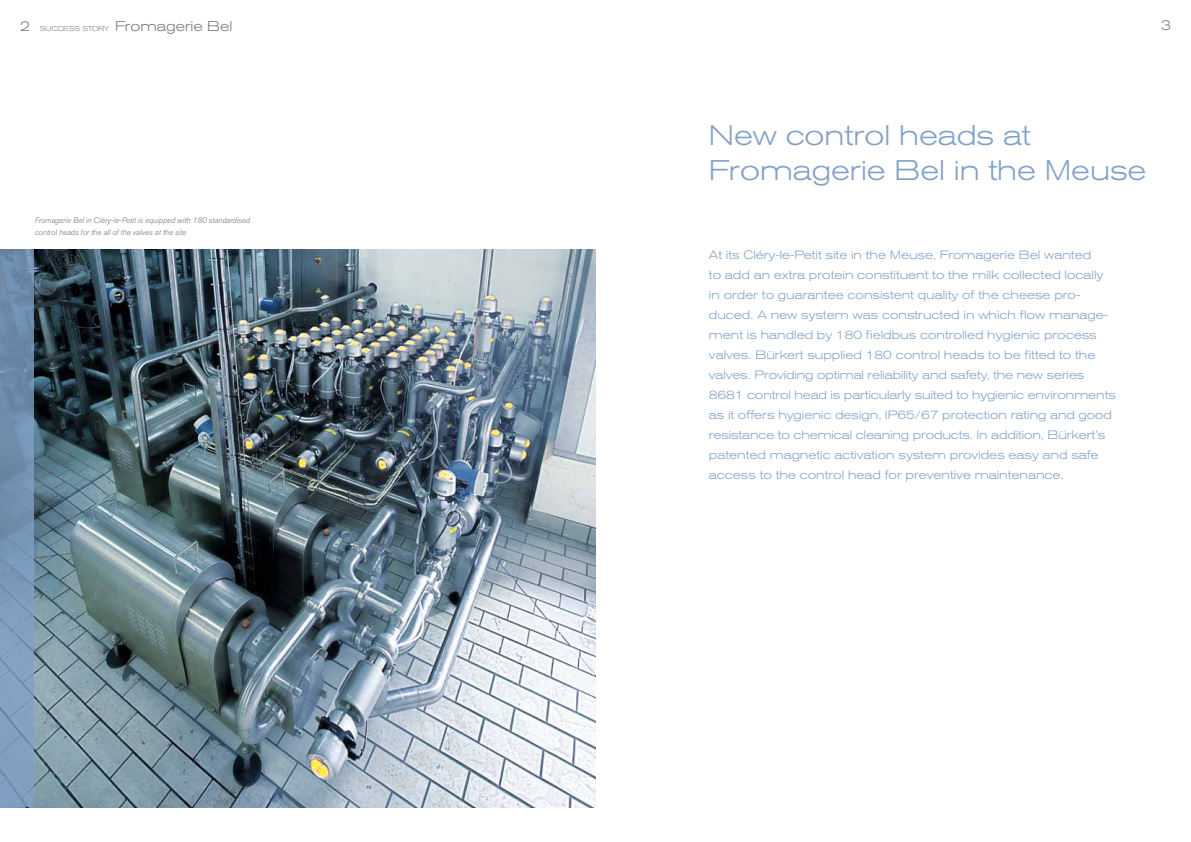
<style>
.page{position:relative;width:1191px;height:842px;background:#fff}
.page>*{position:absolute;margin:0;border:0;box-sizing:border-box;transform-origin:0 0}
.t1{font:300 expanded 28.2px/34.9px "Akzidenz Grotesk BQ";color:#81a1c8}
.t2{font:300 expanded 14px "Akzidenz Grotesk BQ";color:#727a7f}
.t3{font:300 expanded 12px/20px "Akzidenz Grotesk BQ";color:#81a1c8}
.t4{font:italic 300 8px/12px "Akzidenz Grotesk BQ";letter-spacing:-.005em;color:#727a7f}
.s1{font-size:7px}
</style>
<div class="page">
<img style="left:34px;top:249px;width:561px;height:558px">
<svg style="left:0;top:249px;width:34px;height:558px;background:#7694b5"></svg>
<p class="t2" style="left:20px;top:18px;width:214px">2 <span class="s1">SUCCESS STORY</span> Fromagerie Bel</p>
<p class="t2" style="left:1161px;top:17px;width:12px">3</p>
<p class="t4" style="left:35px;top:214px;width:217px">Fromagerie Bel in Cléry-le-Petit is equipped with 180 standardised control heads for the all of the valves at the site</p>
<h1 class="t1" style="left:709px;top:118px;width:439px">New control heads at<br>Fromagerie Bel in the Meuse</h1>
<p class="t3" style="left:709px;top:245px;width:408px">At its Cléry-le-Petit site in the Meuse, Fromagerie Bel wanted<br>to add an extra protein constituent to the milk collected locally in order to guarantee consistent quality of the cheese pro&shy;duced. A new system was constructed in which flow manage&shy;ment is handled by 180 fieldbus controlled hygienic process valves. Bürkert supplied 180 control heads to be fitted to the valves. Providing optimal reliability and safety, the new series 8681 control head is particularly suited to hygienic environments as it offers hygienic design, IP65/67 protection rating and good resistance to chemical cleaning products. In addition, Bürkert’s patented magnetic activation system provides easy and safe access to the control head for preventive maintenance.</p>
</div>
